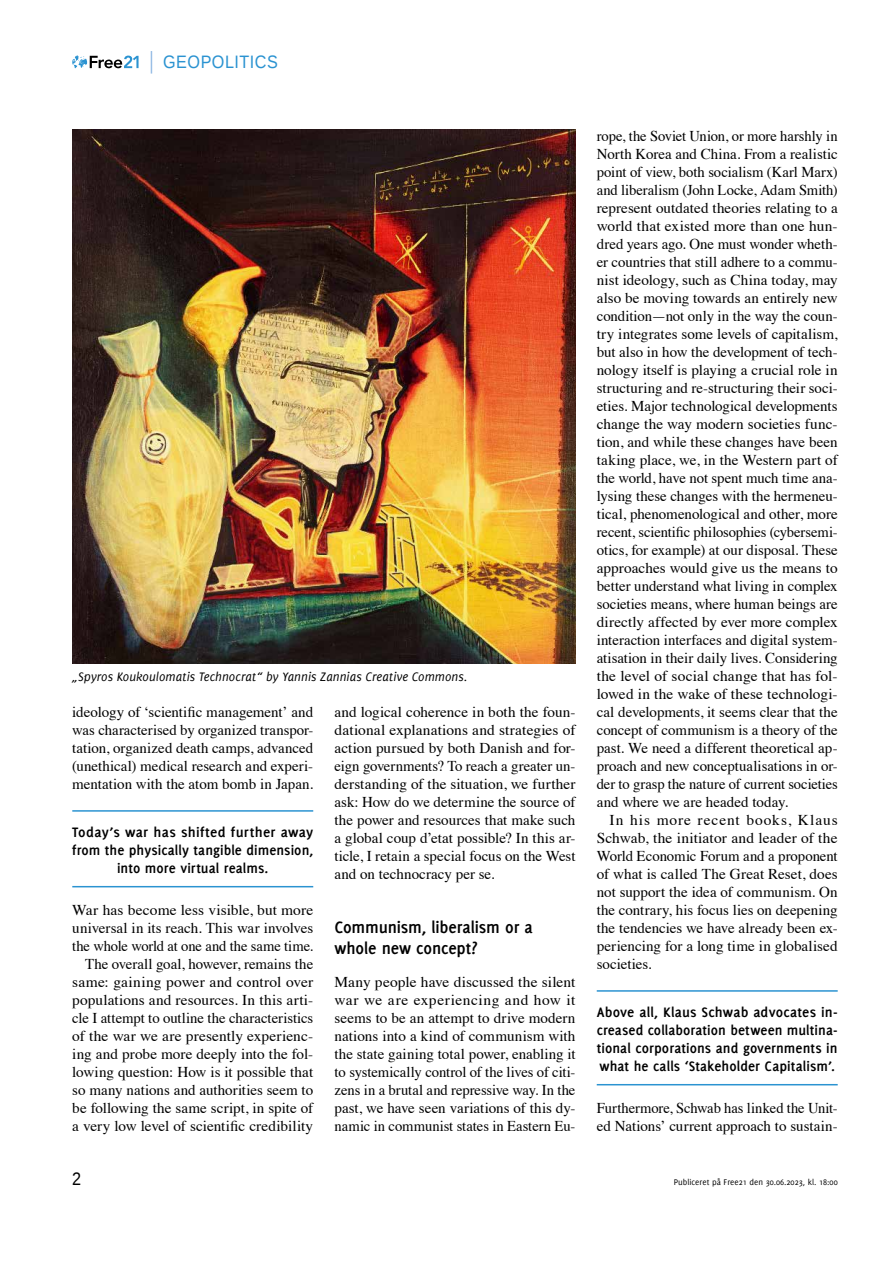
<style>
.page{position:relative;width:893px;height:1263px;background:#fff}
.page>*{position:absolute;margin:0;border:0;box-sizing:border-box;transform-origin:0 0}
.t1{font:700 18px/21px "Delicious";letter-spacing:-.005em;color:#000}
.t2{font:18px "Liberation Sans";letter-spacing:.03em;color:#2b93d1;scale:.9 1}
.t3{font:18px "Liberation Sans";color:#000;scale:.9 1}
.t4{font:15px/18px "Times";color:#000;text-align:justify}
.t5{font:700 15px/18px "Delicious";letter-spacing:.005em;color:#000;text-align:center}
.t6{font:italic 13.5px "Delicious";color:#000}
.t7{font:9px "Delicious";color:#000}
</style>
<div class="page">
<svg style="left:72px;top:55px;width:67px;height:13px"></svg>
<svg style="left:151px;top:51px;width:1px;height:23px"></svg>
<hr style="left:72px;top:810px;width:241px;height:2px;background:#2b93d1">
<hr style="left:72px;top:886px;width:241px;height:1px;background:#2b93d1">
<hr style="left:597px;top:990px;width:241px;height:2px;background:#2b93d1">
<hr style="left:597px;top:1084px;width:241px;height:1px;background:#2b93d1">
<img style="left:72px;top:130px;width:503px;height:533px">
<p class="t2" style="left:163px;top:52px;width:129px">GEOPOLITICS</p>
<p class="t6" style="left:72px;top:669px;width:397px">„Spyros Koukoulomatis Technocrat“ by Yannis Zannias Creative Commons.</p>
<p class="t4" style="left:72px;top:702px;width:242px">ideology of ‘scientific management’ and was characterised by organized transpor&shy;tation, organized death camps, advanced (unethical) medical research and experi&shy;mentation with the atom bomb in Japan.</p>
<p class="t5" style="left:72px;top:823px;width:242px">Today’s war has shifted further away from the physically tangible dimension, into more virtual realms.</p>
<p class="t4" style="left:72px;top:900px;width:242px;text-align:right">War has become less visible, but more universal in its reach. This war involves the whole world at one and the same time.<br>The overall goal, however, remains the same: gaining power and control over populations and resources. In this arti&shy;cle I attempt to outline the characteristics of the war we are presently experienc&shy;ing and probe more deeply into the fol&shy;lowing question: How is it possible that so many nations and authorities seem to be following the same script, in spite of a very low level of scientific credibility</p>
<p class="t4" style="left:334px;top:702px;width:242px">and logical coherence in both the foun&shy;dational explanations and strategies of action pursued by both Danish and for&shy;eign governments? To reach a greater un&shy;derstanding of the situation, we further ask: How do we determine the source of the power and resources that make such a global coup d’etat possible? In this ar&shy;ticle, I retain a special focus on the West and on technocracy per se.</p>
<p class="t1" style="left:334px;top:917px;width:200px">Communism, liberalism or a whole new concept?</p>
<p class="t4" style="left:334px;top:972px;width:242px">Many people have discussed the silent war we are experiencing and how it seems to be an attempt to drive modern nations into a kind of communism with the state gaining total power, enabling it to systemically control of the lives of citi&shy;zens in a brutal and repressive way. In the past, we have seen variations of this dy&shy;namic in communist states in Eastern Eu-</p>
<p class="t4" style="left:597px;top:126px;width:242px">rope, the Soviet Union, or more harshly in North Korea and China. From a realistic point of view, both socialism (Karl Marx) and liberalism (John Locke, Adam Smith) represent outdated theories relating to a world that existed more than one hun&shy;dred years ago. One must wonder wheth&shy;er countries that still adhere to a commu&shy;nist ideology, such as China today, may also be moving towards an entirely new condition—not only in the way the coun&shy;try integrates some levels of capitalism, but also in how the development of tech&shy;nology itself is playing a crucial role in structuring and re-structuring their soci&shy;eties. Major technological developments change the way modern societies func&shy;tion, and while these changes have been taking place, we, in the Western part of the world, have not spent much time ana&shy;lysing these changes with the hermeneu&shy;tical, phenomenological and other, more recent, scientific philosophies (cybersemi&shy;otics, for example) at our disposal. These approaches would give us the means to better understand what living in complex societies means, where human beings are directly affected by ever more complex interaction interfaces and digital system&shy;atisation in their daily lives. Considering the level of social change that has fol&shy;lowed in the wake of these technologi&shy;cal developments, it seems clear that the concept of communism is a theory of the past. We need a different theoretical ap&shy;proach and new conceptualisations in or&shy;der to grasp the nature of current societies and where we are headed today.</p>
<p class="t4" style="left:597px;top:810px;width:242px;text-indent:13px">In his more recent books, Klaus Schwab, the initiator and leader of the World Economic Forum and a proponent of what is called The Great Reset, does not support the idea of communism. On the contrary, his focus lies on deepening the tendencies we have already been ex&shy;periencing for a long time in globalised societies.</p>
<p class="t5" style="left:597px;top:1003px;width:242px;text-align:justify">Above all, Klaus Schwab advocates in&shy;creased collaboration between multina&shy;tional corporations and governments in what he calls ‘Stakeholder Capitalism’.</p>
<p class="t4" style="left:597px;top:1098px;width:242px">Furthermore, Schwab has linked the Unit&shy;ed Nations’ current approach to sustain-</p>
<p class="t3" style="left:72px;top:1169px;width:12px">2</p>
<p class="t7" style="left:674px;top:1177px;width:165px">Publiceret på Free21 den 30.06.2023, kl. 18:00</p>
</div>
